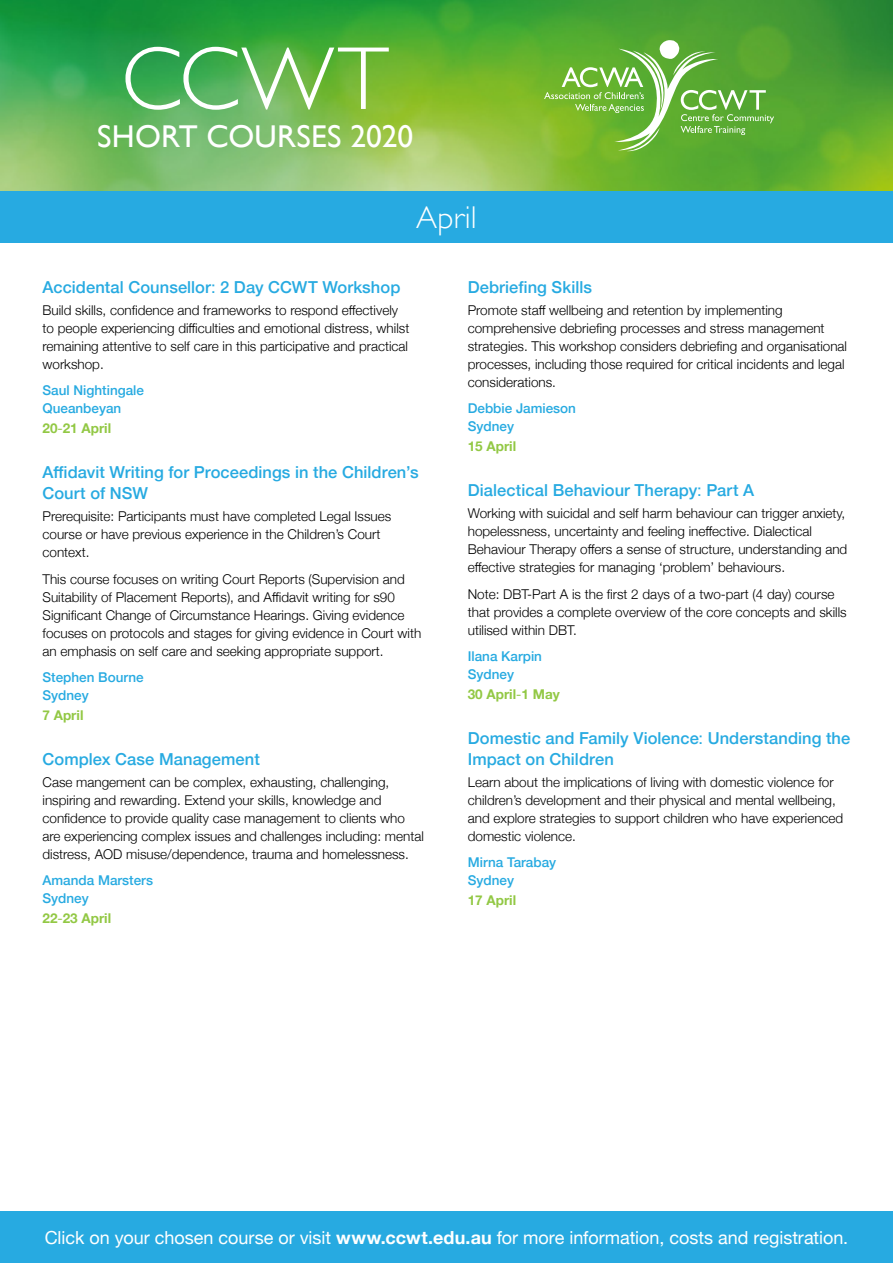
<style>
.page{position:relative;width:893px;height:1263px;background:#fff}
.page>*{position:absolute;margin:0;border:0;box-sizing:border-box;transform-origin:0 0}
.t1{font:300 90px "Gill Sans";color:#fff}
.t2{font:31.5px "Gill Sans";letter-spacing:.005em;color:#fff}
.t3{font:300 31.5px "Gill Sans";letter-spacing:.005em;color:#fff}
.t4{font:18px "Helvetica Neue";color:#fff}
.t5{font:500 16.5px/21px "Helvetica Neue";letter-spacing:.005em;color:#27aae1}
.t6{font:300 13.5px/18px "Helvetica Neue";color:#000}
.t7{font:500 13.5px/18px "Helvetica Neue";color:#27aae1}
.t8{font:700 13.5px "Helvetica Neue";color:#92c844}
.s1{font-weight:400}
.s2{font-weight:700}
</style>
<div class="page">
<img style="left:0;top:0;width:893px;height:191px">
<div style="left:0;top:191px;width:893px;height:51px;background:#27aae1"></div>
<div style="left:0;top:1212px;width:893px;height:51px;background:#27aae1"></div>
<svg style="left:544px;top:40px;width:230px;height:111px;background:#75b84a"></svg>
<h1 class="t1" style="left:121px;top:9px;width:270px">CCWT</h1>
<h2 class="t2" style="left:97px;top:118px;width:318px">SHORT COURSES 2020</h2>
<h2 class="t3" style="left:416px;top:193px;width:62px">April</h2>
<p class="t5" style="left:43px;top:275px;width:359px">Accidental Counsellor<span class="s1">:</span> 2 Day CCWT Workshop</p>
<p class="t6" style="left:43px;top:300px;width:368px">Build skills, confidence and frameworks to respond effectively to people experiencing difficulties and emotional distress, whilst remaining attentive to self care in this participative and practical workshop.</p>
<p class="t7" style="left:43px;top:380px;width:103px">Saul Nightingale<br>Queanbeyan</p>
<p class="t8" style="left:43px;top:418px;width:70px">20<span class="s1">-</span>21 April</p>
<p class="t5" style="left:43px;top:460px;width:378px">Affidavit Writing for Proceedings in the Children’s<br>Court of NSW</p>
<p class="t6" style="left:43px;top:506px;width:350px">Prerequisite: Participants must have completed Legal Issues course or have previous experience in the Children’s Court context.</p>
<p class="t6" style="left:43px;top:569px;width:380px">This course focuses on writing Court Reports (Supervision and Suitability of Placement Reports), and Affidavit writing for s90<br>Significant Change of Circumstance Hearings. Giving evidence focuses on protocols and stages for giving evidence in Court with an emphasis on self care and seeking appropriate support.</p>
<p class="t7" style="left:43px;top:667px;width:103px">Stephen Bourne<br>Sydney</p>
<p class="t8" style="left:43px;top:705px;width:42px">7 April</p>
<p class="t5" style="left:43px;top:747px;width:219px">Complex Case Management</p>
<p class="t6" style="left:43px;top:772px;width:383px">Case mangement can be complex, exhausting, challenging, inspiring and rewarding. Extend your skills, knowledge and confidence to provide quality case management to clients who are experiencing complex issues and challenges including: mental distress, AOD misuse/dependence, trauma and homelessness.</p>
<p class="t7" style="left:43px;top:870px;width:112px">Amanda Marsters<br>Sydney</p>
<p class="t8" style="left:43px;top:908px;width:70px">22<span class="s1">-</span>23 April</p>
<p class="t5" style="left:468px;top:275px;width:126px">Debriefing Skills</p>
<p class="t6" style="left:468px;top:300px;width:381px">Promote staff wellbeing and retention by implementing comprehensive debriefing processes and stress management strategies. This workshop considers debriefing and organisational processes, including those required for critical incidents and legal considerations.</p>
<p class="t7" style="left:468px;top:398px;width:110px">Debbie Jamieson<br>Sydney</p>
<p class="t8" style="left:468px;top:436px;width:50px">15 April</p>
<p class="t5" style="left:468px;top:478px;width:288px">Dialectical Behaviour Therapy<span class="s1">:</span> Part A</p>
<p class="t6" style="left:468px;top:503px;width:381px">Working with suicidal and self harm behaviour can trigger anxiety, hopelessness, uncertainty and feeling ineffective. Dialectical Behaviour Therapy offers a sense of structure, understanding and effective strategies for managing ‘problem’ behaviours.</p>
<p class="t6" style="left:468px;top:584px;width:380px">Note: DBT-Part A is the first 2 days of a two-part (4 day) course that provides a complete overview of the core concepts and skills utilised within DBT.</p>
<p class="t7" style="left:468px;top:646px;width:76px">Ilana Karpin<br>Sydney</p>
<p class="t8" style="left:468px;top:684px;width:93px">30 April<span class="s1">-</span>1 May</p>
<p class="t5" style="left:468px;top:726px;width:384px">Domestic and Family Violence<span class="s1">:</span> Understanding the<br>Impact on Children</p>
<p class="t6" style="left:468px;top:772px;width:377px">Learn about the implications of living with domestic violence for children’s development and their physical and mental wellbeing, and explore strategies to support children who have experienced domestic violence.</p>
<p class="t7" style="left:468px;top:852px;width:90px">Mirna Tarabay<br>Sydney</p>
<p class="t8" style="left:468px;top:890px;width:50px">17 April</p>
<h3 class="t4" style="left:45px;top:1225px;width:805px">Click on your chosen course or visit <span class="s2">www.ccwt.edu.au</span> for more information, costs and registration.</h3>
</div>
